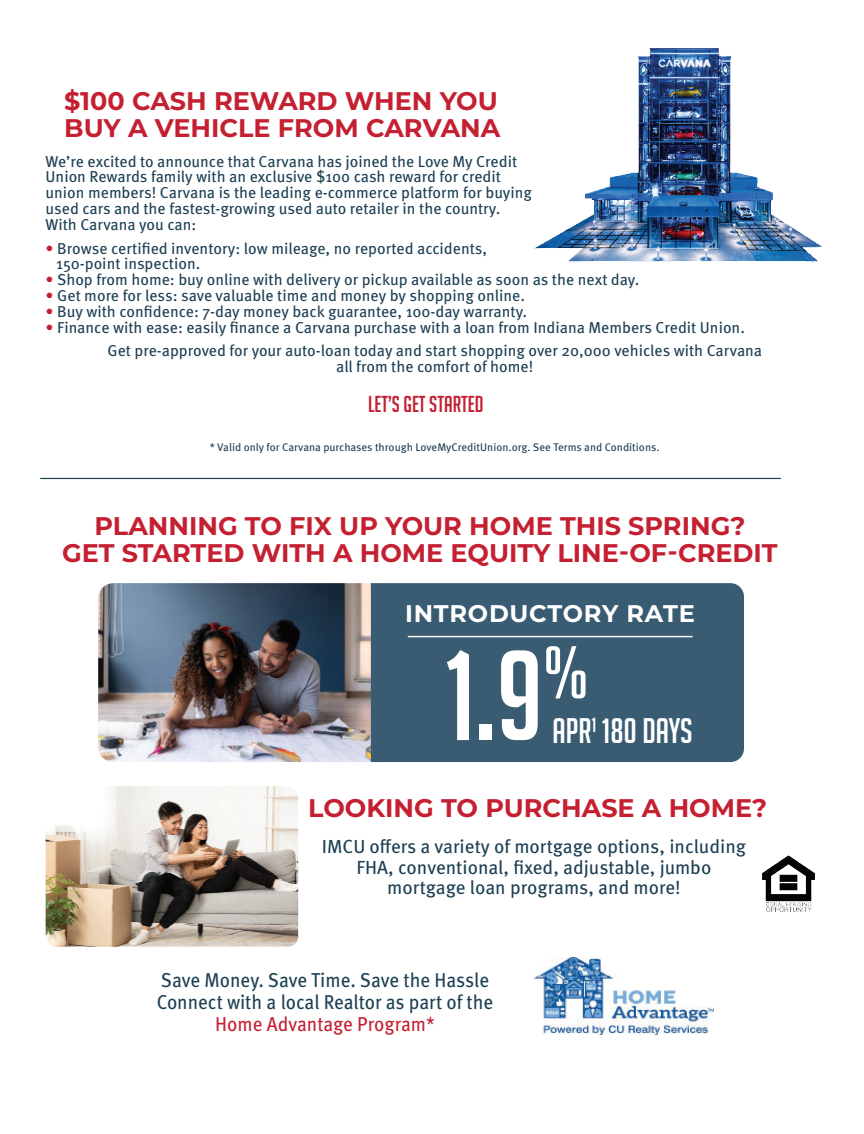
<style>
.page{position:relative;width:864px;height:1134px;background:#fff}
.page>*{position:absolute;margin:0;border:0;box-sizing:border-box;transform-origin:0 0}
.t1{font:124.95px "Big Noodle Titling";color:#fff}
.t2{font:72.9px "Big Noodle Titling";color:#fff}
.t3{font:34.65px "Big Noodle Titling";color:#fff}
.t4{font:700 25.5px/27px "Montserrat";color:#c42032}
.t5{font:700 24px "Montserrat";letter-spacing:.03em;color:#fff}
.t6{font:22.5px "Big Noodle Titling";color:#c42032}
.t7{font:20.1px/21.9px "Meta Pro";color:#1d4054;text-align:center;scale:.94 1}
.t8{font:18.9px/20.5px "Meta Pro";color:#1d4054;text-align:center}
.t9{font:15.75px/15.8px "Meta Pro";color:#1d4054}
.t10{font:11.1px "Meta Pro";color:#1d4054}
.s1{color:#c42032}
</style>
<div class="page">
<img style="left:534px;top:48px;width:288px;height:214px">
<img style="left:762px;top:856px;width:52px;height:55px">
<img style="left:46px;top:786px;width:252px;height:161px">
<img style="left:534px;top:957px;width:180px;height:78px">
<img style="left:98px;top:583px;width:273px;height:179px">
<div style="left:371px;top:583px;width:373px;height:179px;background:#395c72"></div>
<hr style="left:408px;top:636px;width:285px;height:1px;background:#fff">
<hr style="left:40px;top:478px;width:741px;height:1px;background:#1d4054">
<p class="t4" style="left:64px;top:86px;width:438px">$100 CASH REWARD WHEN YOU<br>BUY A VEHICLE FROM CARVANA</p>
<p class="t9" style="left:46px;top:152px;width:488px">We’re excited to announce that Carvana has joined the Love My Credit Union Rewards family with an exclusive $100 cash reward for credit union members! Carvana is the leading e-commerce platform for buying used cars and the fastest-growing used auto retailer in the country.</p>
<p class="t9" style="left:46px;top:215px;width:152px">With Carvana you can:</p>
<p class="t9" style="left:46px;top:239px;width:443px"><span class="s1">•</span> Browse certified inventory: low mileage, no reported accidents,</p>
<p class="t9" style="left:56px;top:255px;width:146px">150-point inspection.</p>
<p class="t9" style="left:46px;top:271px;width:595px"><span class="s1">•</span> Shop from home: buy online with delivery or pickup available as soon as the next day.</p>
<p class="t9" style="left:46px;top:287px;width:481px"><span class="s1">•</span> Get more for less: save valuable time and money by shopping online.</p>
<p class="t9" style="left:46px;top:302px;width:483px"><span class="s1">•</span> Buy with confidence: 7-day money back guarantee, 100-day warranty.</p>
<p class="t9" style="left:46px;top:318px;width:701px"><span class="s1">•</span> Finance with ease: easily finance a Carvana purchase with a loan from Indiana Members Credit Union.</p>
<p class="t9" style="left:107px;top:342px;width:656px">Get pre-approved for your auto-loan today and start shopping over 20,000 vehicles with Carvana</p>
<p class="t9" style="left:336px;top:358px;width:199px">all from the comfort of home!</p>
<p class="t6" style="left:368px;top:392px;width:117px">LET’S GET STARTED</p>
<p class="t10" style="left:210px;top:439px;width:451px">* Valid only for Carvana purchases through LoveMyCreditUnion.org. See Terms and Conditions.</p>
<p class="t4" style="left:94px;top:511px;width:652px">PLANNING TO FIX UP YOUR HOME THIS SPRING?</p>
<p class="t4" style="left:62px;top:538px;width:717px">GET STARTED WITH A HOME EQUITY LINE-OF-CREDIT</p>
<p class="t5" style="left:405px;top:596px;width:291px">INTRODUCTORY RATE</p>
<p class="t1" style="left:445px;top:628px;width:100px">1.9</p>
<p class="t2" style="left:543px;top:633px;width:47px">%</p>
<p class="t3" style="left:552px;top:712px;width:142px">APR<sup>1</sup> 180 DAYS</p>
<p class="t4" style="left:308px;top:793px;width:460px">LOOKING TO PURCHASE A HOME?</p>
<p class="t8" style="left:322px;top:835px;width:426px">IMCU offers a variety of mortgage options, including<br>FHA, conventional, fixed, adjustable, jumbo mortgage loan programs, and more!</p>
<p class="t7" style="left:161px;top:968px;width:351px">Save Money. Save Time. Save the Hassle</p>
<p class="t7" style="left:157px;top:990px;width:360px">Connect with a local Realtor as part of the<br><span class="s1">Home Advantage Program*</span></p>
</div>
